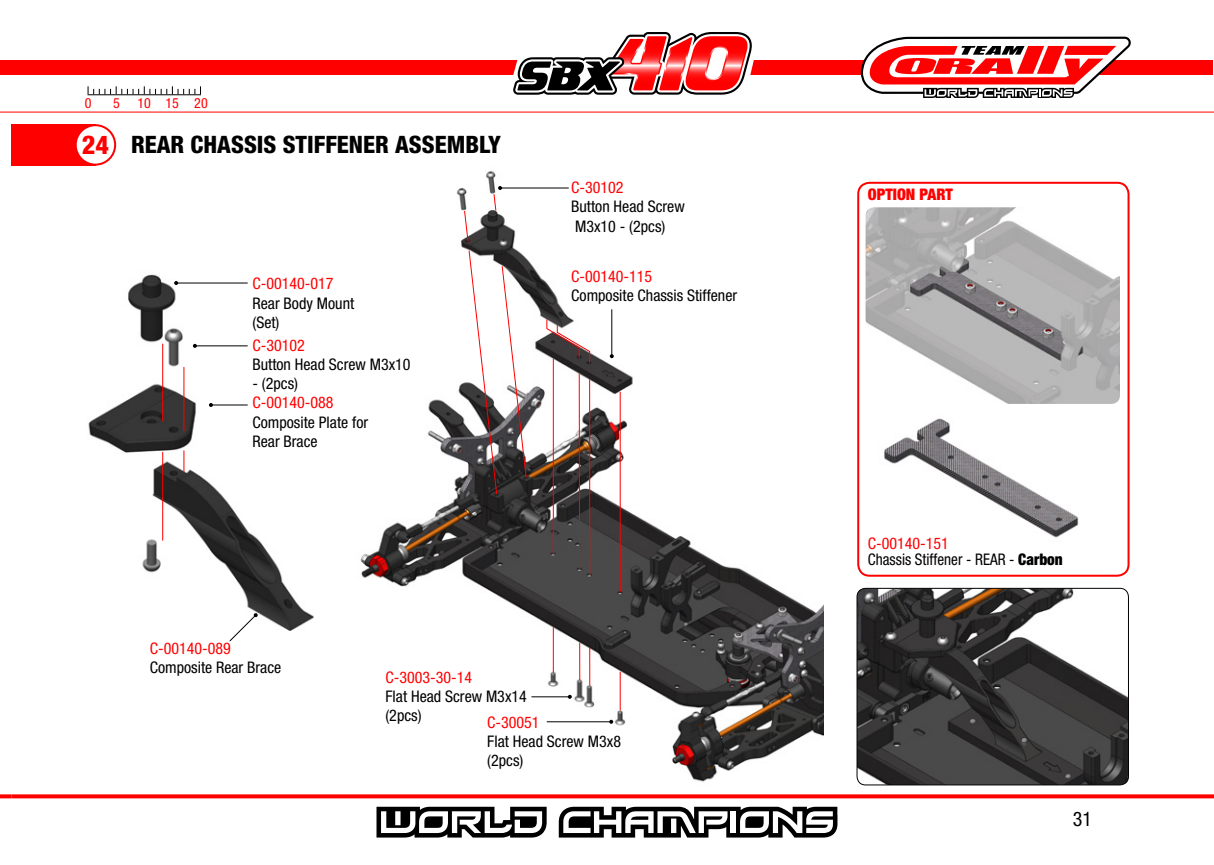
<style>
.page{position:relative;width:1214px;height:865px;background:#fff}
.page>*{position:absolute;margin:0;border:0;box-sizing:border-box;transform-origin:0 0}
.t1{font:800 condensed 24px "Helvetica Neue LT Std";color:#000}
.t2{font:condensed 20px "Helvetica Neue LT Std";color:#000}
.t3{font:condensed 16px/19.2px "Helvetica Neue LT Std";color:#000}
.t4{font:condensed 16px "Helvetica Neue LT Std";color:#f00}
.t5{font:condensed 16px/16px "Helvetica Neue LT Std";color:#000;scale:.95 1}
.t6{font:900 condensed 16px "Helvetica Neue LT Std";color:#f00}
.t7{font:condensed 14px "Helvetica Neue LT Std";color:#f00}
.s1{font-size:26px;color:#f00}
.s2{color:#f00}
.s3{font-weight:900}
</style>
<div class="page">
<div style="left:0;top:60px;width:11px;height:14px;background:#f00"></div>
<div style="left:11px;top:60px;width:1201px;height:14px;background:#f00"></div>
<svg style="left:859px;top:36px;width:273px;height:62px"></svg>
<hr style="left:88px;top:94px;width:113px;height:1px;background:#000">
<svg style="left:88px;top:86px;width:113px;height:8px"></svg>
<hr style="left:0;top:112px;width:1213px;height:1px;background:#f00">
<svg style="left:376px;top:806px;width:170px;height:31px"></svg>
<svg style="left:558px;top:806px;width:279px;height:31px"></svg>
<svg style="left:0;top:794px;width:11px;height:4px"></svg>
<svg style="left:11px;top:794px;width:1202px;height:4px;background:#ff1818"></svg>
<svg style="left:513px;top:32px;width:241px;height:63px"></svg>
<div style="left:857px;top:182px;width:272px;height:394px;border:2px solid #f00;border-radius:11px"></div>
<img style="left:360px;top:170px;width:463px;height:612px">
<img style="left:857px;top:588px;width:271px;height:197px">
<div style="left:856px;top:588px;width:272px;height:197px;border:1px solid #000;border-radius:9px"></div>
<img style="left:88px;top:274px;width:226px;height:357px">
<img style="left:884px;top:398px;width:236px;height:140px">
<img style="left:865px;top:207px;width:254px;height:197px">
<hr style="left:162px;top:452px;width:1px;height:88px;background:#f00">
<svg style="left:183px;top:451px;width:1px;height:20px"></svg>
<hr style="left:162px;top:344px;width:1px;height:77px;background:#f00">
<hr style="left:183px;top:367px;width:1px;height:63px;background:#f00">
<svg style="left:468px;top:250px;width:59px;height:245px"></svg>
<svg style="left:463px;top:210px;width:6px;height:32px"></svg>
<hr style="left:579px;top:643px;width:1px;height:37px;background:#f00">
<hr style="left:589px;top:648px;width:1px;height:37px;background:#f00">
<hr style="left:589px;top:380px;width:1px;height:194px;background:#f00">
<svg style="left:546px;top:319px;width:44px;height:45px"></svg>
<hr style="left:578px;top:374px;width:2px;height:195px;background:#f00">
<hr style="left:552px;top:627px;width:1px;height:45px;background:#f00">
<hr style="left:619px;top:672px;width:1px;height:38px;background:#f00">
<hr style="left:552px;top:359px;width:1px;height:195px;background:#f00">
<hr style="left:619px;top:392px;width:1px;height:200px;background:#f00">
<div style="left:11px;top:124px;width:84px;height:41px;background:#f00"></div>
<div style="left:76px;top:125px;width:39px;height:40px;background:#fff;border-radius:50%"></div>
<div style="left:75px;top:124px;width:41px;height:42px;border:2px solid #f00;border-radius:50%"></div>
<hr style="left:176px;top:282px;width:71px;height:1px;background:#000">
<svg style="left:174px;top:281px;width:4px;height:4px"></svg>
<hr style="left:195px;top:345px;width:52px;height:1px;background:#000">
<svg style="left:193px;top:344px;width:4px;height:4px"></svg>
<hr style="left:500px;top:187px;width:68px;height:1px;background:#000">
<svg style="left:493px;top:186px;width:9px;height:25px"></svg>
<hr style="left:211px;top:404px;width:36px;height:1px;background:#000">
<svg style="left:209px;top:403px;width:4px;height:4px"></svg>
<hr style="left:547px;top:721px;width:64px;height:1px;background:#000">
<svg style="left:609px;top:719px;width:4px;height:4px"></svg>
<hr style="left:531px;top:696px;width:38px;height:1px;background:#000">
<svg style="left:567px;top:694px;width:4px;height:4px"></svg>
<svg style="left:228px;top:613px;width:30px;height:29px"></svg>
<hr style="left:611px;top:309px;width:1px;height:47px;background:#000">
<svg style="left:609px;top:354px;width:4px;height:4px"></svg>
<p class="t7" style="left:85px;top:95px;width:8px">0</p>
<p class="t7" style="left:113px;top:95px;width:8px">5</p>
<p class="t7" style="left:137px;top:95px;width:72px">10 15 20</p>
<h1 class="t1" style="left:82px;top:130px;width:420px"><span class="s1">24</span> REAR CHASSIS STIFFENER ASSEMBLY</h1>
<p class="t4" style="left:252px;top:274px;width:83px">C-00140-017</p>
<p class="t3" style="left:252px;top:293px;width:103px">Rear Body Mount (Set)</p>
<p class="t4" style="left:252px;top:336px;width:54px">C-30102</p>
<p class="t3" style="left:252px;top:355px;width:160px">Button Head Screw M3x10</p>
<p class="t3" style="left:252px;top:374px;width:47px">- (2pcs)</p>
<p class="t4" style="left:252px;top:393px;width:83px">C-00140-088</p>
<p class="t3" style="left:252px;top:412px;width:117px">Composite Plate for<br>Rear Brace</p>
<p class="t4" style="left:571px;top:178px;width:54px">C-30102</p>
<p class="t3" style="left:571px;top:197px;width:115px">Button Head Screw<br>M3x10 - (2pcs)</p>
<p class="t4" style="left:571px;top:267px;width:83px">C-00140-115</p>
<p class="t3" style="left:571px;top:286px;width:167px">Composite Chassis Stiffener</p>
<p class="t4" style="left:150px;top:639px;width:83px">C-00140-089</p>
<p class="t3" style="left:150px;top:658px;width:133px">Composite Rear Brace</p>
<p class="t4" style="left:385px;top:667px;width:88px">C-3003-30-14</p>
<p class="t3" style="left:385px;top:686px;width:143px">Flat Head Screw M3x14 (2pcs)</p>
<p class="t4" style="left:487px;top:713px;width:54px">C-30051</p>
<p class="t3" style="left:487px;top:731px;width:135px">Flat Head Screw M3x8 (2pcs)</p>
<p class="t6" style="left:867px;top:185px;width:86px">OPTION PART</p>
<p class="t5" style="left:867px;top:535px;width:207px"><span class="s2">C-00140-151<br></span>Chassis Stiffener - REAR - <span class="s3">Carbon</span></p>
<p class="t2" style="left:1072px;top:807px;width:21px">31</p>
</div>
